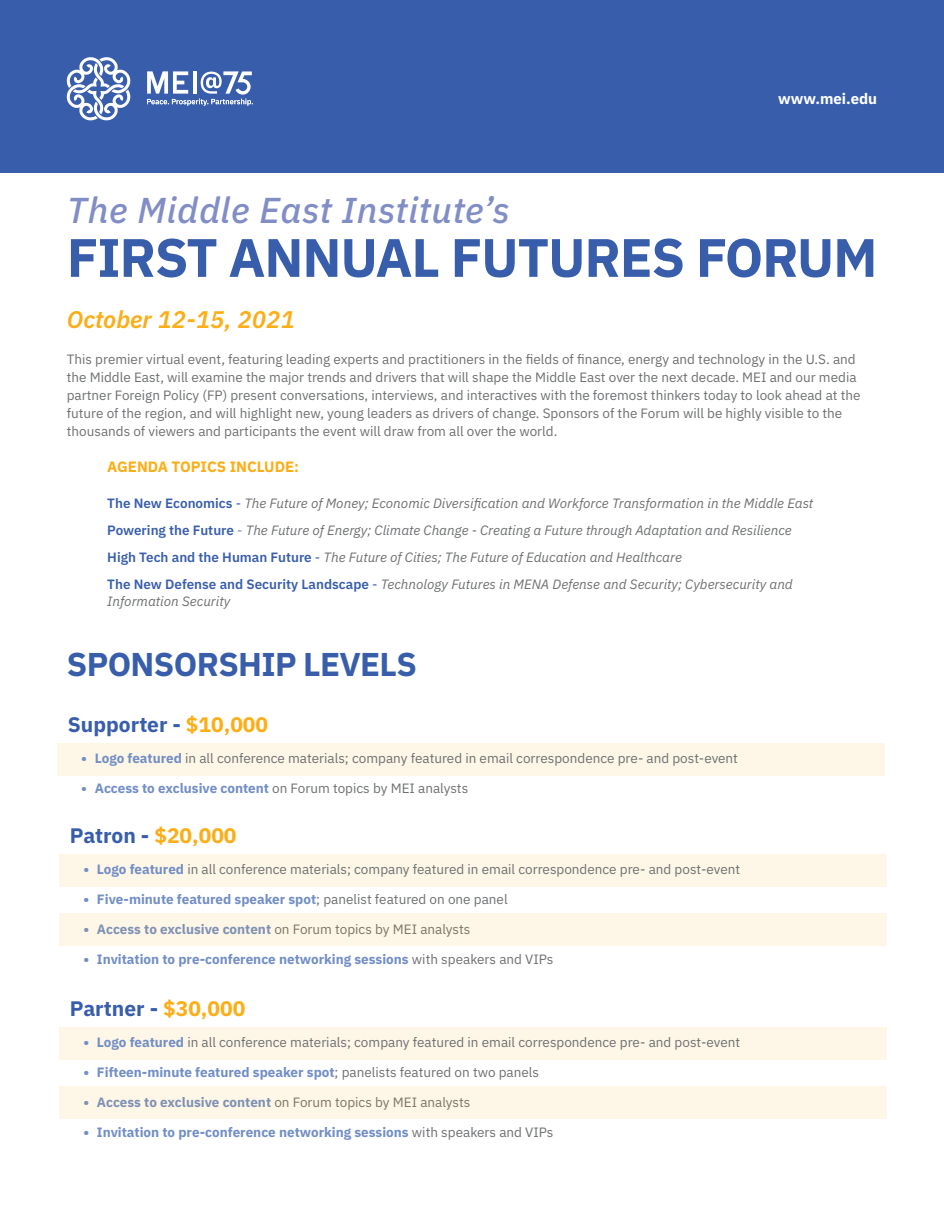
<style>
.page{position:relative;width:944px;height:1214px;background:#fff}
.page>*{position:absolute;margin:0;border:0;box-sizing:border-box;transform-origin:0 0}
.t1{font:700 54px "IBM Plex Sans";letter-spacing:-.02em;color:#385eab}
.t2{font:italic 500 36px "IBM Plex Sans";letter-spacing:.02em;color:#818ec6}
.t3{font:700 33px "IBM Plex Sans";letter-spacing:-.02em;color:#385eab}
.t4{font:italic 600 24px "IBM Plex Sans";color:#fbae17}
.t5{font:700 21px "IBM Plex Sans";color:#385eab}
.t6{font:700 15px "IBM Plex Sans";color:#fbae17}
.t7{font:700 15px "IBM Plex Sans";color:#fff}
.t8{font:13.5px/18px "IBM Plex Sans";color:#6d6f71}
.t9{font:italic 13.5px/16.5px "IBM Plex Sans";color:#6d6f71}
.t10{font:700 13.5px "IBM Plex Sans";color:#728ec5}
.s1{font-weight:600;font-style:normal;color:#395eab}
.s2{font-style:normal;color:#395eab}
.s3{font-style:normal;color:#728ec5}
.s4{color:#fbae17}
.s5{font-weight:700;color:#728ec5}
.s6{font-weight:400;color:#6d6f71}
</style>
<div class="page">
<div style="left:0;top:0;width:944px;height:173px;background:#385eab"></div>
<svg style="left:66px;top:57px;width:65px;height:64px"></svg>
<svg style="left:147px;top:71px;width:106px;height:35px"></svg>
<div style="left:57px;top:743px;width:827px;height:33px;background:#fef7e8"></div>
<div style="left:59px;top:854px;width:828px;height:33px;background:#fef7e8"></div>
<div style="left:59px;top:913px;width:828px;height:32px;background:#fef7e8"></div>
<div style="left:59px;top:1027px;width:828px;height:32px;background:#fef7e8"></div>
<div style="left:59px;top:1086px;width:828px;height:32px;background:#fef7e8"></div>
<p class="t7" style="left:778px;top:87px;width:100px">www.mei.edu</p>
<p class="t2" style="left:67px;top:182px;width:444px">The Middle East Institute’s</p>
<p class="t1" style="left:67px;top:215px;width:812px">FIRST ANNUAL FUTURES FORUM</p>
<p class="t4" style="left:67px;top:300px;width:230px">October 12-15, 2021</p>
<p class="t8" style="left:67px;top:349px;width:795px">This premier virtual event, featuring leading experts and practitioners in the fields of finance, energy and technology in the U.S. and the Middle East, will examine the major trends and drivers that will shape the Middle East over the next decade. MEI and our media partner Foreign Policy (FP) present conversations, interviews, and interactives with the foremost thinkers today to look ahead at the future of the region, and will highlight new, young leaders as drivers of change. Sponsors of the Forum will be highly visible to the thousands of viewers and participants the event will draw from all over the world.</p>
<p class="t6" style="left:107px;top:455px;width:193px">AGENDA TOPICS INCLUDE:</p>
<p class="t9" style="left:107px;top:494px;width:707px"><span class="s1">The New Economics</span> <span class="s2">-</span> The Future of Money; Economic Diversification and Workforce Transformation in the Middle East</p>
<p class="t9" style="left:107px;top:521px;width:686px"><span class="s1">Powering the Future</span> <span class="s3">-</span> The Future of Energy; Climate Change - Creating a Future through Adaptation and Resilience</p>
<p class="t9" style="left:107px;top:548px;width:576px"><span class="s1">High Tech and the Human Future</span> <span class="s2">-</span> The Future of Cities; The Future of Education and Healthcare</p>
<p class="t9" style="left:107px;top:575px;width:687px"><span class="s1">The New Defense and Security Landscape</span> <span class="s2">-</span> Technology Futures in MENA Defense and Security; Cybersecurity and<br>Information Security</p>
<p class="t3" style="left:67px;top:638px;width:352px">SPONSORSHIP LEVELS</p>
<p class="t5" style="left:68px;top:707px;width:202px">Supporter - <span class="s4">$10,000</span></p>
<p class="t8" style="left:81px;top:748px;width:658px"><span class="s5">• Logo featured</span> in all conference materials; company featured in email correspondence pre- and post-event</p>
<p class="t8" style="left:81px;top:778px;width:388px"><span class="s5">• Access to exclusive content</span> on Forum topics by MEI analysts</p>
<p class="t5" style="left:70px;top:818px;width:168px">Patron - <span class="s4">$20,000</span></p>
<p class="t8" style="left:83px;top:859px;width:658px"><span class="s5">• Logo featured</span> in all conference materials; company featured in email correspondence pre- and post-event</p>
<p class="t10" style="left:83px;top:888px;width:426px">• Five-minute featured speaker spot<span class="s6">; panelist featured on one panel</span></p>
<p class="t8" style="left:83px;top:919px;width:388px"><span class="s5">• Access to exclusive content</span> on Forum topics by MEI analysts</p>
<p class="t10" style="left:83px;top:948px;width:471px">• Invitation to pre-conference networking sessions <span class="s6">with speakers and VIPs</span></p>
<p class="t5" style="left:70px;top:991px;width:177px">Partner - <span class="s4">$30,000</span></p>
<p class="t8" style="left:83px;top:1032px;width:658px"><span class="s5">• Logo featured</span> in all conference materials; company featured in email correspondence pre- and post-event</p>
<p class="t10" style="left:83px;top:1061px;width:457px">• Fifteen-minute featured speaker spot<span class="s6">; panelists featured on two panels</span></p>
<p class="t8" style="left:83px;top:1092px;width:388px"><span class="s5">• Access to exclusive content</span> on Forum topics by MEI analysts</p>
<p class="t10" style="left:83px;top:1121px;width:471px">• Invitation to pre-conference networking sessions <span class="s6">with speakers and VIPs</span></p>
</div>
